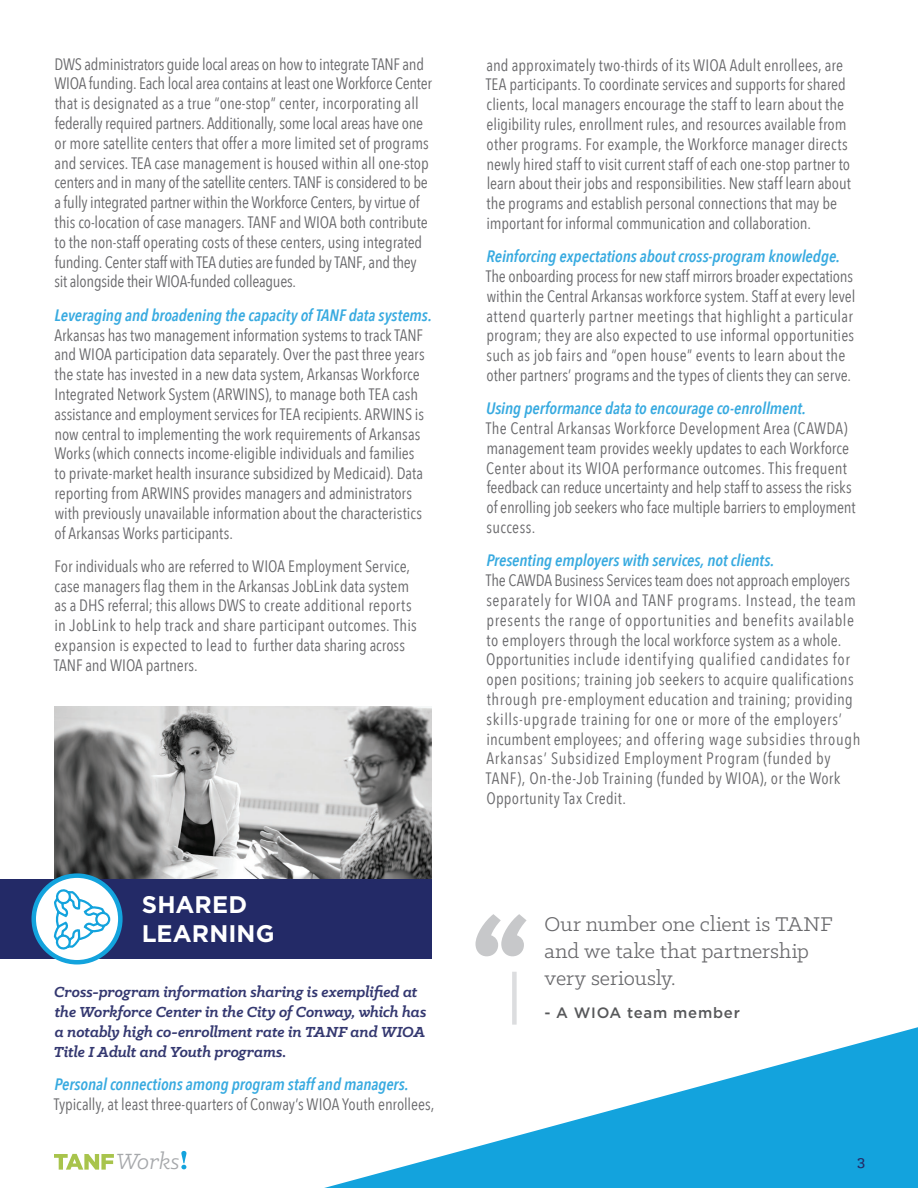
<style>
.page{position:relative;width:918px;height:1188px;background:#fff}
.page>*{position:absolute;margin:0;border:0;box-sizing:border-box;transform-origin:0 0}
.t1{font:italic 24.9px "Klinic Slab";color:#a6a8ab}
.t2{font:700 24px/28.5px "Gotham";letter-spacing:.005em;color:#fff}
.t3{font:22.5px/27px "Klinic Slab";color:#69696c}
.t4{font:16.5px/19.8px "Avenir Next Condensed";color:#69696c}
.t5{font:16.5px/19.8px "Avenir Next Condensed";letter-spacing:.025em;color:#69696c}
.t6{font:italic 700 16.5px/19.8px "Klinic Slab";letter-spacing:-.01em;color:#343870}
.t7{font:500 16.5px "Klinic Slab";color:#232a67}
.t8{font:500 15px "Gotham";letter-spacing:.05em;color:#57585a}
.s1{font-weight:600;font-style:italic;color:#38aae0}
</style>
<div class="page">
<svg style="left:54px;top:1154px;width:60px;height:16px"></svg>
<svg style="left:181px;top:1151px;width:5px;height:18px"></svg>
<img style="left:54px;top:706px;width:377px;height:173px">
<div style="left:0;top:879px;width:432px;height:80px;background:#232a67"></div>
<svg style="left:324px;top:1027px;width:594px;height:161px"></svg>
<svg style="left:476px;top:914px;width:51px;height:42px"></svg>
<div style="left:512px;top:972px;width:5px;height:53px;background:#dcdddf"></div>
<svg style="left:34px;top:876px;width:86px;height:86px;background:#d7eff9"></svg>
<div style="left:32px;top:873px;width:91px;height:92px;border:4px solid #13a3dd;border-radius:50%"></div>
<svg style="left:53px;top:886px;width:58px;height:65px;background:#c5e8f6"></svg>
<p class="t4" style="left:54px;top:53px;width:379px">DWS administrators guide local areas on how to integrate TANF and WIOA funding. Each local area contains at least one Workforce Center that is designated as a true “one-stop” center, incorporating all federally required partners. Additionally, some local areas have one or more satellite centers that offer a more limited set of programs and services. TEA case management is housed within all one-stop centers and in many of the satellite centers. TANF is considered to be a fully integrated partner within the Workforce Centers, by virtue of this co-location of case managers. TANF and WIOA both contribute to the non-staff operating costs of these centers, using integrated funding. Center staff with TEA duties are funded by TANF, and they sit alongside their WIOA-funded colleagues.</p>
<p class="t4" style="left:54px;top:304px;width:379px"><span class="s1">Leveraging and broadening the capacity of TANF data systems.<br></span>Arkansas has two management information systems to track TANF and WIOA participation data separately. Over the past three years the state has invested in a new data system, Arkansas Workforce Integrated Network System (ARWINS), to manage both TEA cash assistance and employment services for TEA recipients. ARWINS is now central to implementing the work requirements of Arkansas Works (which connects income-eligible individuals and families<br>to private-market health insurance subsidized by Medicaid). Data reporting from ARWINS provides managers and administrators with previously unavailable information about the characteristics of Arkansas Works participants.</p>
<p class="t4" style="left:54px;top:555px;width:365px">For individuals who are referred to WIOA Employment Service, case managers flag them in the Arkansas JobLink data system as a DHS referral; this allows DWS to create additional reports in JobLink to help track and share participant outcomes. This expansion is expected to lead to further data sharing across TANF and WIOA partners.</p>
<h2 class="t2" style="left:142px;top:891px;width:134px">SHARED<br>LEARNING</h2>
<p class="t6" style="left:54px;top:982px;width:374px">Cross-program information sharing is exemplified at the Workforce Center in the City of Conway, which has a notably high co-enrollment rate in TANF and WIOA Title I Adult and Youth programs.</p>
<p class="t4" style="left:54px;top:1074px;width:382px"><span class="s1">Personal connections among program staff and managers.<br></span>Typically, at least three-quarters of Conway’s WIOA Youth enrollees,</p>
<h1 class="t1" style="left:116px;top:1145px;width:65px">Works</h1>
<p class="t4" style="left:486px;top:54px;width:367px">and approximately two-thirds of its WIOA Adult enrollees, are TEA participants. To coordinate services and supports for shared clients, local managers encourage the staff to learn about the eligibility rules, enrollment rules, and resources available from other programs. For example, the Workforce manager directs newly hired staff to visit current staff of each one-stop partner to learn about their jobs and responsibilities. New staff learn about the programs and establish personal connections that may be important for informal communication and collaboration.</p>
<p class="t4" style="left:486px;top:246px;width:371px"><span class="s1">Reinforcing expectations about cross-program knowledge.<br></span>The onboarding process for new staff mirrors broader expectations within the Central Arkansas workforce system. Staff at every level attend quarterly partner meetings that highlight a particular program; they are also expected to use informal opportunities such as job fairs and “open house” events to learn about the other partners’ programs and the types of clients they can serve.</p>
<p class="t4" style="left:486px;top:398px;width:371px"><span class="s1">Using performance data to encourage co-enrollment.<br></span>The Central Arkansas Workforce Development Area (CAWDA) management team provides weekly updates to each Workforce Center about its WIOA performance outcomes. This frequent feedback can reduce uncertainty and help staff to assess the risks of enrolling job seekers who face multiple barriers to employment success.</p>
<p class="t5" style="left:486px;top:550px;width:376px"><span class="s1">Presenting employers with services, not clients.<br></span>The CAWDA Business Services team does not approach employers separately for WIOA and TANF programs. Instead, the team presents the range of opportunities and benefits available to employers through the local workforce system as a whole.<br>Opportunities include identifying qualified candidates for open positions; training job seekers to acquire qualifications through pre-employment education and training; providing skills-upgrade training for one or more of the employers’ incumbent employees; and offering wage subsidies through Arkansas’ Subsidized Employment Program (funded by TANF), On-the-Job Training (funded by WIOA), or the Work Opportunity Tax Credit.</p>
<p class="t3" style="left:544px;top:910px;width:290px">Our number one client is TANF and we take that partnership very seriously.</p>
<p class="t8" style="left:544px;top:1003px;width:197px">- A WIOA team member</p>
<p class="t7" style="left:857px;top:1151px;width:10px">3</p>
</div>
